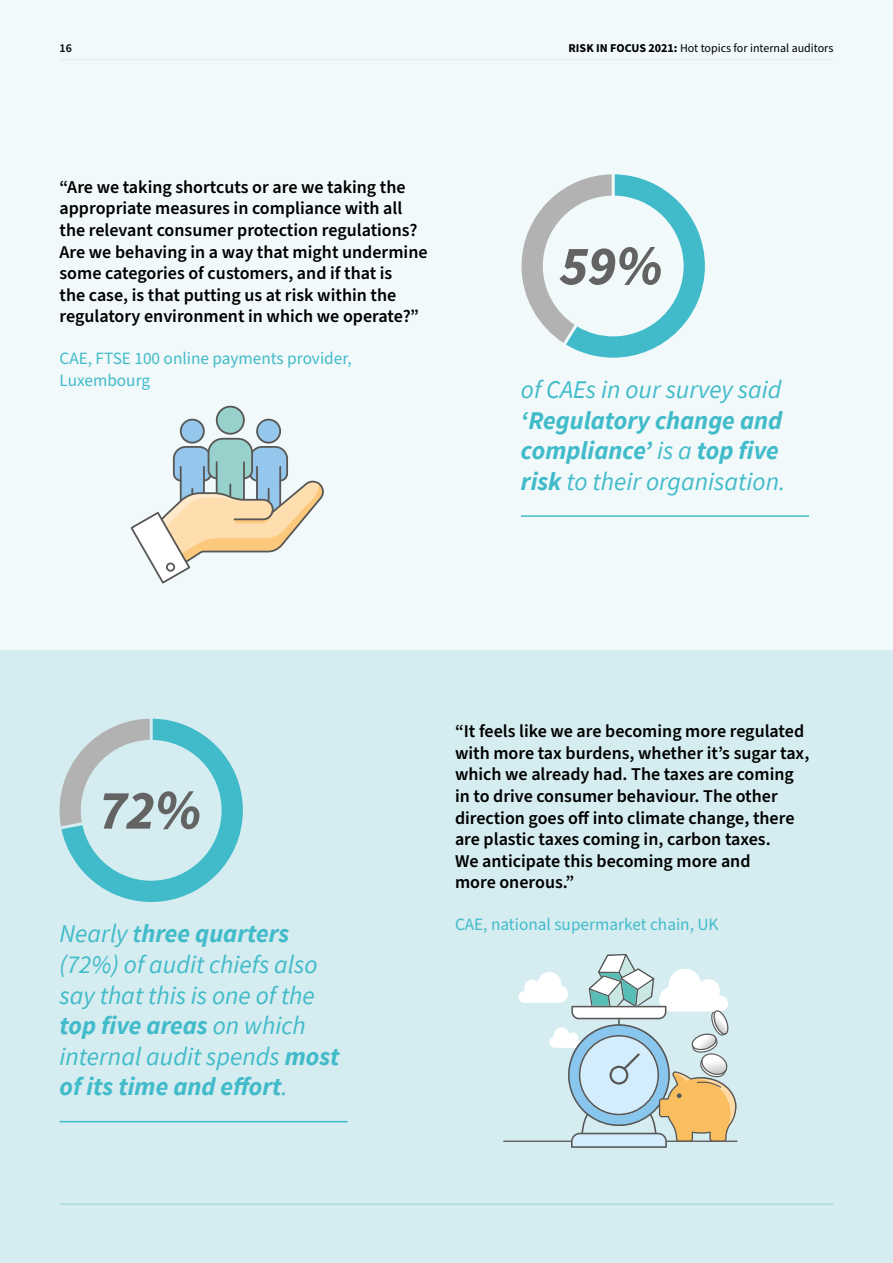
<style>
.page{position:relative;width:893px;height:1263px;background:#fff}
.page>*{position:absolute;margin:0;border:0;box-sizing:border-box;transform-origin:0 0}
.t1{font:italic 700 55.5px "Source Sans Pro";color:#646363}
.t2{font:italic 25.5px/30.6px "Source Sans Pro";color:#41bbc9}
.t3{font:italic 700 25.5px/30.6px "Source Sans Pro";color:#41bbc9}
.t4{font:600 18px/21.6px "Source Sans Pro";color:#000}
.t5{font:17.25px/21.6px "Source Sans Pro";color:#41bbc9}
.t6{font:12px "Source Sans Pro";color:#000}
.t7{font:600 12px "Source Sans Pro";color:#000}
.s1{font-weight:700}
.s2{font-weight:400}
.s3{font-weight:600}
</style>
<div class="page">
<div style="left:0;top:0;width:893px;height:651px;background:#f1f9fb"></div>
<hr style="left:60px;top:59px;width:773px;height:1px;background:#ededed">
<div style="left:0;top:651px;width:893px;height:612px;background:#d5ecf0"></div>
<hr style="left:521px;top:515px;width:288px;height:2px;background:#41bbc9">
<hr style="left:60px;top:1121px;width:288px;height:1px;background:#41bbc9">
<svg style="left:522px;top:174px;width:183px;height:184px"></svg>
<svg style="left:60px;top:719px;width:183px;height:183px"></svg>
<hr style="left:60px;top:1203px;width:773px;height:2px;background:#acdbe3">
<hr style="left:504px;top:1140px;width:233px;height:2px;background:#575756">
<svg style="left:518px;top:954px;width:219px;height:194px"></svg>
<div style="left:216px;top:406px;width:28px;height:28px;background:#98d1cb;border-radius:50%"></div>
<div style="left:181px;top:419px;width:23px;height:24px;background:#95c6ec;border-radius:50%"></div>
<div style="left:257px;top:419px;width:23px;height:24px;background:#95c6ec;border-radius:50%"></div>
<div style="left:180px;top:419px;width:25px;height:25px;border:2px solid #575756;border-radius:50%"></div>
<div style="left:256px;top:419px;width:25px;height:25px;border:2px solid #575756;border-radius:50%"></div>
<div style="left:216px;top:406px;width:29px;height:29px;border:2px solid #575756;border-radius:50%"></div>
<svg style="left:130px;top:437px;width:194px;height:147px"></svg>
<div style="left:167px;top:563px;width:7px;height:8px;background:#fff;border-radius:50%"></div>
<div style="left:166px;top:562px;width:9px;height:10px;border:2px solid #575756;border-radius:50%"></div>
<p class="t7" style="left:60px;top:40px;width:14px">16</p>
<p class="t6" style="left:568px;top:40px;width:266px"><span class="s1">RISK IN FOCUS 2021:</span> Hot topics for internal auditors</p>
<p class="t4" style="left:60px;top:177px;width:370px">“Are we taking shortcuts or are we taking the appropriate measures in compliance with all the relevant consumer protection regulations?<br>Are we behaving in a way that might undermine some categories of customers, and if that is<br>the case, is that putting us at risk within the regulatory environment in which we operate?”</p>
<p class="t5" style="left:60px;top:348px;width:294px">CAE, FTSE 100 online payments provider,<br>Luxembourg</p>
<h1 class="t1" style="left:560px;top:228px;width:105px">59%</h1>
<h2 class="t2" style="left:521px;top:374px;width:262px">of CAEs in our survey said</h2>
<h2 class="t3" style="left:521px;top:404px;width:266px">‘Regulatory change and compliance’ <span class="s2">is a</span> top five risk <span class="s2">to their organisation.</span></h2>
<h1 class="t1" style="left:98px;top:772px;width:105px">72%</h1>
<h2 class="t2" style="left:60px;top:918px;width:282px">Nearly <span class="s3">t</span><span class="s1">hree quarters </span>(72%) of audit chiefs also say that this is one of the <span class="s1">top five areas</span> on which internal audit spends <span class="s1">most of its time and effort</span>.</h2>
<p class="t4" style="left:455px;top:721px;width:356px">“It feels like we are becoming more regulated with more tax burdens, whether it’s sugar tax, which we already had. The taxes are coming in to drive consumer behaviour. The other direction goes off into climate change, there are plastic taxes coming in, carbon taxes.<br>We anticipate this becoming more and<br>more onerous.”</p>
<p class="t5" style="left:455px;top:914px;width:265px">CAE, national supermarket chain, UK</p>
</div>
